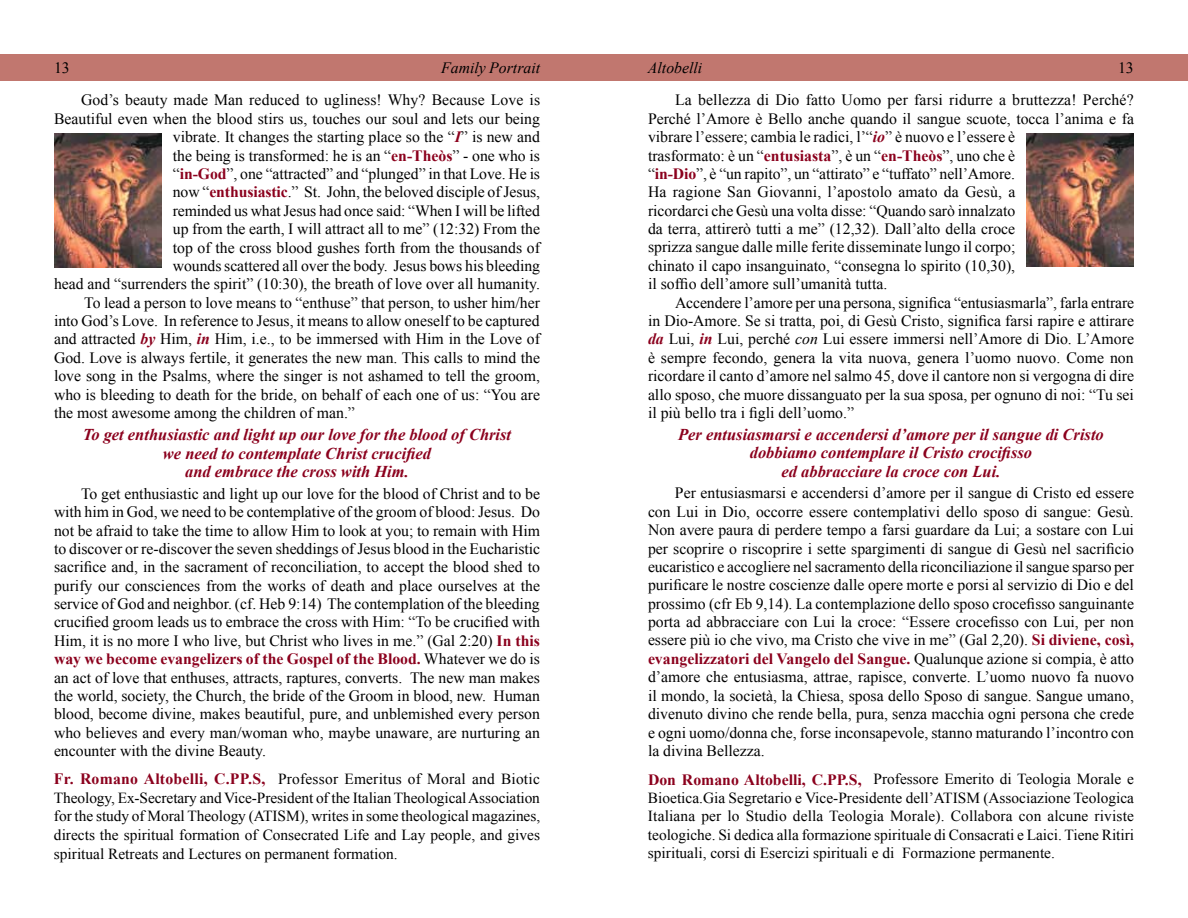
<style>
.page{position:relative;width:1188px;height:918px;background:#fff}
.page>*{position:absolute;margin:0;border:0;box-sizing:border-box;transform-origin:0 0}
.t1{font:italic 700 16.5px/18.8px "Times New Roman";color:#8b001d;text-align:center}
.t2{font:15.75px/18.5px "Times New Roman";color:#000;text-align:justify}
.t3{font:italic 15.75px "Times New Roman";color:#000}
.t4{font:15.3px/18.6px "Times New Roman";color:#000;text-align:justify}
.s1{font-weight:700;font-style:italic;color:#8b001d}
.s2{font-weight:700;color:#8b001d}
.s3{font-weight:700;font-size:15.75px;color:#8b001d}
.s4{font-style:italic}
</style>
<div class="page">
<div style="left:0;top:54px;width:594px;height:27px;background:#c1776f"></div>
<div style="left:594px;top:54px;width:594px;height:27px;background:#c1776f"></div>
<img style="left:1026px;top:133px;width:108px;height:134px">
<img style="left:54px;top:133px;width:108px;height:134px">
<p class="t2" style="left:54px;top:58px;width:17px">13</p>
<p class="t3" style="left:441px;top:57px;width:100px">Family Portrait</p>
<p class="t3" style="left:648px;top:57px;width:56px">Altobelli</p>
<p class="t2" style="left:1118px;top:58px;width:17px">13</p>
<p class="t2" style="left:81px;top:91px;width:461px">God’s beauty made Man reduced to ugliness! Why? Because Love is</p>
<p class="t2" style="left:54px;top:109px;width:488px">Beautiful even when the blood stirs us, touches our soul and lets our being</p>
<p class="t2" style="left:173px;top:127px;width:369px">vibrate. It changes the starting place so the “<span class="s1">I</span>” is new and</p>
<p class="t2" style="left:173px;top:146px;width:369px">the being is transformed: he is an “<span class="s2">en-Theòs</span>” - one who is</p>
<p class="t2" style="left:173px;top:164px;width:369px">“<span class="s2">in-God</span>”, one “attracted” and “plunged” in that Love. He is</p>
<p class="t2" style="left:173px;top:183px;width:369px">now “<span class="s2">enthusiastic</span>.” St. John, the beloved disciple of Jesus,</p>
<p class="t2" style="left:173px;top:201px;width:369px">reminded us what Jesus had once said: “When I will be lifted</p>
<p class="t2" style="left:173px;top:219px;width:369px">up from the earth, I will attract all to me” (12:32) From the</p>
<p class="t2" style="left:173px;top:238px;width:369px">top of the cross blood gushes forth from the thousands of</p>
<p class="t2" style="left:173px;top:256px;width:369px">wounds scattered all over the body. Jesus bows his bleeding</p>
<p class="t2" style="left:54px;top:275px;width:488px">head and “surrenders the spirit” (10:30), the breath of love over all humanity.</p>
<p class="t2" style="left:84px;top:293px;width:457px">To lead a person to love means to “enthuse” that person, to usher him/her</p>
<p class="t2" style="left:54px;top:311px;width:487px">into God’s Love. In reference to Jesus, it means to allow oneself to be captured</p>
<p class="t2" style="left:54px;top:330px;width:488px">and attracted <span class="s1">by</span> Him, <span class="s1">in</span> Him, i.e., to be immersed with Him in the Love of</p>
<p class="t2" style="left:54px;top:348px;width:488px">God. Love is always fertile, it generates the new man. This calls to mind the</p>
<p class="t2" style="left:54px;top:366px;width:488px">love song in the Psalms, where the singer is not ashamed to tell the groom,</p>
<p class="t2" style="left:54px;top:385px;width:488px">who is bleeding to death for the bride, on behalf of each one of us: “You are</p>
<p class="t2" style="left:54px;top:404px;width:302px">the most awesome among the children of man.”</p>
<p class="t1" style="left:83px;top:425px;width:430px">To get enthusiastic and light up our love for the blood of Christ we need to contemplate Christ crucified<br>and embrace the cross with Him.</p>
<p class="t2" style="left:54px;top:484px;width:488px;text-indent:27px">To get enthusiastic and light up our love for the blood of Christ and to be with him in God, we need to be contemplative of the groom of blood: Jesus. Do not be afraid to take the time to allow Him to look at you; to remain with Him to discover or re-discover the seven sheddings of Jesus blood in the Eucharistic sacrifice and, in the sacrament of reconciliation, to accept the blood shed to purify our consciences from the works of death and place ourselves at the service of God and neighbor. (cf. Heb 9:14) The contemplation of the bleeding crucified groom leads us to embrace the cross with Him: “To be crucified with Him, it is no more I who live, but Christ who lives in me.” (Gal 2:20) <span class="s2">In this way we become evangelizers of the Gospel of the Blood.</span> Whatever we do is an act of love that enthuses, attracts, raptures, converts. The new man makes the world, society, the Church, the bride of the Groom in blood, new. Human blood, become divine, makes beautiful, pure, and unblemished every person who believes and every man/woman who, maybe unaware, are nurturing an encounter with the divine Beauty.</p>
<p class="t4" style="left:54px;top:770px;width:488px"><span class="s3">Fr. Romano Altobelli, C.PP.S,</span> Professor Emeritus of Moral and Biotic Theology, Ex-Secretary and Vice-President of the Italian Theological Association for the study of Moral Theology (ATISM), writes in some theological magazines, directs the spiritual formation of Consecrated Life and Lay people, and gives spiritual Retreats and Lectures on permanent formation.</p>
<p class="t2" style="left:648px;top:91px;width:488px;text-align:left;text-indent:27px">La bellezza di Dio fatto Uomo per farsi ridurre a bruttezza! Perché?<br>Perché l’Amore è Bello anche quando il sangue scuote, tocca l’anima e fa vibrare l’essere; cambia le radici, l’“<span class="s1">io</span>” è nuovo e l’essere è<br>trasformato: è un “<span class="s2">entusiasta</span>”, è un “<span class="s2">en-Theòs</span>”, uno che è<br>“<span class="s2">in-Dio</span>”, è “un rapito”, un “attirato” e “tuffato” nell’Amore.<br>Ha ragione San Giovanni, l’apostolo amato da Gesù, a<br>ricordarci che Gesù una volta disse: “Quando sarò innalzato<br>da terra, attirerò tutti a me” (12,32). Dall’alto della croce<br>sprizza sangue dalle mille ferite disseminate lungo il corpo;<br>chinato il capo insanguinato, “consegna lo spirito (10,30),<br>il soffio dell’amore sull’umanità tutta.</p>
<p class="t2" style="left:648px;top:293px;width:488px;text-indent:27px">Accendere l’amore per una persona, significa “entusiasmarla”, farla entrare in Dio-Amore. Se si tratta, poi, di Gesù Cristo, significa farsi rapire e attirare <span class="s1">da</span> Lui, <span class="s1">in</span> Lui, perché <span class="s4">con</span> Lui essere immersi nell’Amore di Dio. L’Amore è sempre fecondo, genera la vita nuova, genera l’uomo nuovo. Come non ricordare il canto d’amore nel salmo 45, dove il cantore non si vergogna di dire allo sposo, che muore dissanguato per la sua sposa, per ognuno di noi: “Tu sei il più bello tra i figli dell’uomo.”</p>
<p class="t1" style="left:678px;top:424px;width:427px">Per entusiasmarsi e accendersi d’amore per il sangue di Cristo dobbiamo contemplare il Cristo crocifisso<br>ed abbracciare la croce con Lui.</p>
<p class="t2" style="left:648px;top:484px;width:488px;text-indent:27px">Per entusiasmarsi e accendersi d’amore per il sangue di Cristo ed essere con Lui in Dio, occorre essere contemplativi dello sposo di sangue: Gesù.<br>Non avere paura di perdere tempo a farsi guardare da Lui; a sostare con Lui per scoprire o riscoprire i sette spargimenti di sangue di Gesù nel sacrificio eucaristico e accogliere nel sacramento della riconciliazione il sangue sparso per purificare le nostre coscienze dalle opere morte e porsi al servizio di Dio e del prossimo (cfr Eb 9,14). La contemplazione dello sposo crocefisso sanguinante porta ad abbracciare con Lui la croce: “Essere crocefisso con Lui, per non essere più io che vivo, ma Cristo che vive in me” (Gal 2,20). <span class="s2">Si diviene, così, evangelizzatori del Vangelo del Sangue.</span> Qualunque azione si compia, è atto d’amore che entusiasma, attrae, rapisce, converte. L’uomo nuovo fa nuovo il mondo, la società, la Chiesa, sposa dello Sposo di sangue. Sangue umano, divenuto divino che rende bella, pura, senza macchia ogni persona che crede e ogni uomo/donna che, forse inconsapevole, stanno maturando l’incontro con la divina Bellezza.</p>
<p class="t4" style="left:648px;top:770px;width:488px"><span class="s3">Don Romano Altobelli, C.PP.S,</span> Professore Emerito di Teologia Morale e Bioetica.Gia Segretario e Vice-Presidente dell’ATISM (Associazione Teologica Italiana per lo Studio della Teologia Morale). Collabora con alcune riviste teologiche. Si dedica alla formazione spirituale di Consacrati e Laici. Tiene Ritiri spirituali, corsi di Esercizi spirituali e di Formazione permanente.</p>
</div>
